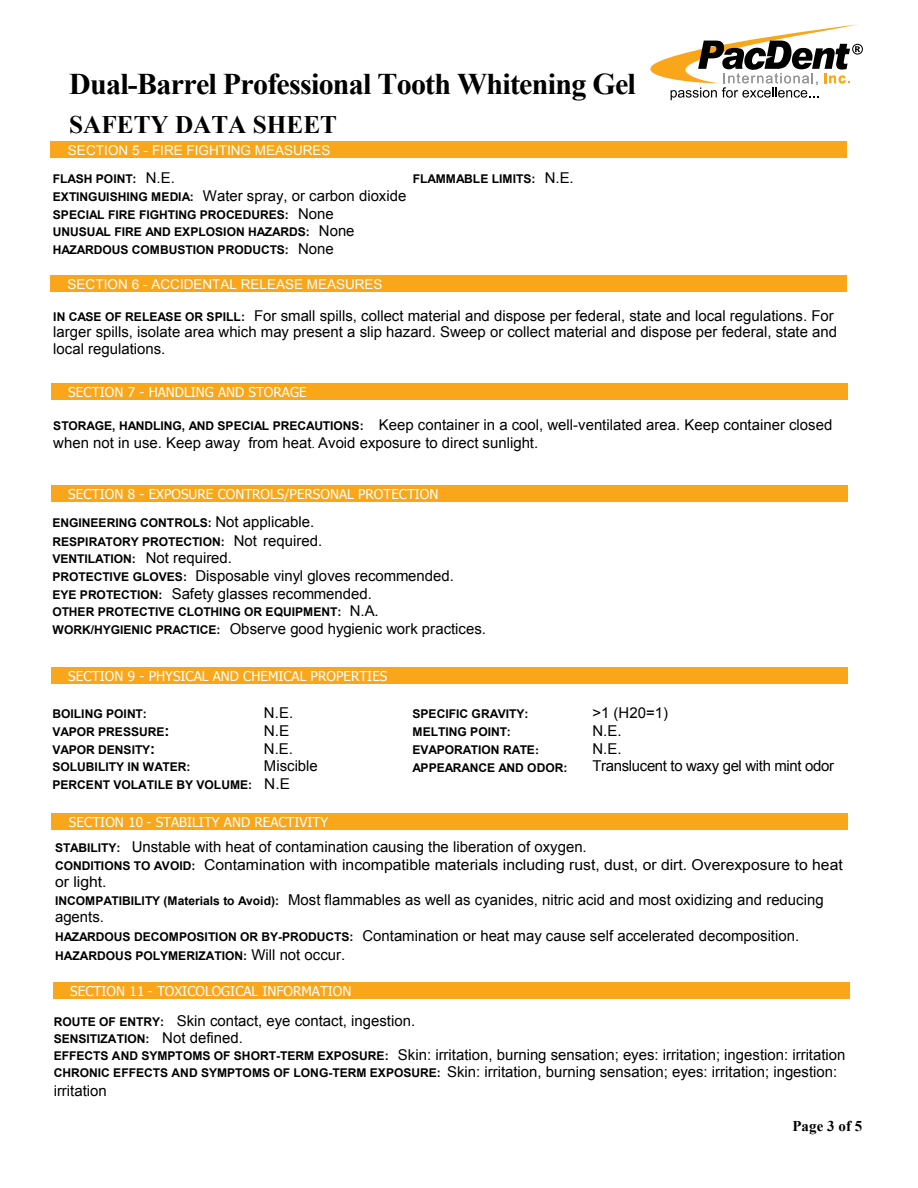
<style>
.page{position:relative;width:918px;height:1188px;background:#fff}
.page>*{position:absolute;margin:0;border:0;box-sizing:border-box;transform-origin:0 0}
.t1{font:700 30px "Times New Roman";letter-spacing:-.025em;color:#000}
.t2{font:700 25.2px "Times New Roman";color:#000}
.t3{font:15px/16.5px "Arial";color:#000}
.t4{font:15px "Arial";color:#000;scale:1.05 1}
.t5{font:15px "Arial";letter-spacing:-.025em;color:#000}
.t6{font:700 15px "Times New Roman";letter-spacing:.005em;color:#000}
.t7{font:13.5px "Tahoma";color:#fff}
.t8{font:13.5px "Arial";color:#fff}
.t9{font:700 12px/16.8px "Arial";color:#000}
.s1{font-weight:400;font-size:15px}
.s2{font-weight:700;font-size:12px}
.s3{font-family:"Adobe Song Std";font-weight:300}
.s4{font-size:15px}
.s5{font-family:"Times New Roman"}
</style>
<div class="page">
<svg style="left:650px;top:24px;width:213px;height:76px"></svg>
<div style="left:52px;top:813px;width:796px;height:17px;background:#f9a61b"></div>
<div style="left:53px;top:982px;width:796px;height:16px;background:#f9a61b"></div>
<div style="left:51px;top:485px;width:796px;height:16px;background:#faa61a"></div>
<div style="left:51px;top:383px;width:796px;height:17px;background:#faa61a"></div>
<div style="left:51px;top:142px;width:796px;height:16px;background:#f9a61b"></div>
<div style="left:50px;top:276px;width:797px;height:16px;background:#f9a61b"></div>
<div style="left:51px;top:668px;width:796px;height:16px;background:#faa61a"></div>
<p class="t1" style="left:69px;top:64px;width:568px">Dual-Barrel Professional Tooth Whitening Gel</p>
<p class="t2" style="left:69px;top:108px;width:269px">SAFETY DATA SHEET</p>
<p class="t8" style="left:68px;top:142px;width:264px">SECTION 5 - FIRE FIGHTING MEASURES</p>
<p class="t9" style="left:53px;top:171px;width:124px">FLASH POINT: <span class="s1">N.E.</span></p>
<p class="t9" style="left:413px;top:171px;width:162px">FLAMMABLE LIMITS: <span class="s1">N.E.</span></p>
<p class="t3" style="left:53px;top:188px;width:355px"><span class="s2">EXTINGUISHING MEDIA:</span> Water spray, or carbon dioxide</p>
<p class="t9" style="left:53px;top:206px;width:303px;line-height:17.4px">SPECIAL FIRE FIGHTING PROCEDURES: <span class="s1">None<br></span>UNUSUAL FIRE AND EXPLOSION HAZARDS: <span class="s1">None<br></span>HAZARDOUS COMBUSTION PRODUCTS: <span class="s1">None</span></p>
<p class="t8" style="left:67px;top:276px;width:317px">SECTION 6 - ACCIDENTAL RELEASE MEASURES</p>
<p class="t3" style="left:53px;top:308px;width:785px"><span class="s2">IN CASE OF RELEASE OR SPILL:</span> For small spills, collect material and dispose per federal, state and local regulations. For larger spills, isolate area which may present a slip hazard. Sweep or collect material and dispose per federal, state and local regulations.</p>
<p class="t7" style="left:68px;top:383px;width:240px">SECTION 7 - HANDLING AND STORAGE</p>
<p class="t3" style="left:61px;top:416px;width:772px"><span class="s2">TORAGE, HANDLING, AND SPECIAL PRECAUTIONS:</span> Keep container in a cool, well-ventilated area. Keep container closed</p>
<p class="t9" style="left:53px;top:417px;width:10px">S</p>
<p class="t3" style="left:53px;top:434px;width:486px">when not in use. Keep away from heat<span class="s3">.</span> Avoid exposure to direct sunlight.</p>
<p class="t7" style="left:68px;top:485px;width:372px">SECTION 8 - EXPOSURE CONTROLS/PERSONAL PROTECTION</p>
<p class="t9" style="left:52px;top:514px;width:272px;line-height:18.6px">ENGINEERING CONTROLS: <span class="s1">Not applicable.<br></span>RESPIRATORY PROTECTION: <span class="s1">Not required.</span></p>
<p class="t9" style="left:52px;top:551px;width:85px">VENTILATION:</p>
<p class="t3" style="left:52px;top:567px;width:403px;line-height:17.7px"><span class="s2">PROTECTIVE GLOVES:</span> Disposable vinyl gloves recommended.<br><span class="s2">EYE PROTECTION:</span> Safety glasses recommended.</p>
<p class="t9" style="left:52px;top:604px;width:328px">OTHER PROTECTIVE CLOTHING OR EQUIPMENT: <span class="s1">N.A.</span></p>
<p class="t3" style="left:52px;top:621px;width:435px"><span class="s2">WORK/HYGIENIC PRACTICE:</span> Observe good hygienic work practices.</p>
<p class="t3" style="left:146px;top:550px;width:88px">Not required.</p>
<p class="t7" style="left:68px;top:667px;width:321px">SECTION 9 - PHYSICAL AND CHEMICAL PROPERTIES</p>
<p class="t9" style="left:52px;top:705px;width:96px">BOILING POINT:</p>
<p class="t3" style="left:264px;top:704px;width:31px">N.E.</p>
<p class="t9" style="left:412px;top:705px;width:117px">SPECIFIC GRAVITY:</p>
<p class="t3" style="left:592px;top:704px;width:77px">&gt;1 (H20=1)</p>
<p class="t9" style="left:52px;top:723px;width:119px">VAPOR PRESSURE<span class="s4">:</span></p>
<p class="t3" style="left:264px;top:722px;width:27px">N.E</p>
<p class="t9" style="left:412px;top:723px;width:100px">MELTING POINT:</p>
<p class="t3" style="left:592px;top:722px;width:31px">N.E.</p>
<p class="t9" style="left:52px;top:741px;width:104px">VAPOR DENSITY<span class="s4">:</span></p>
<p class="t3" style="left:264px;top:740px;width:31px">N.E.</p>
<p class="t9" style="left:412px;top:741px;width:128px">EVAPORATION RATE<span class="s5">:</span></p>
<p class="t3" style="left:592px;top:740px;width:31px">N.E.</p>
<p class="t9" style="left:52px;top:759px;width:140px">SOLUBILITY IN WATER:</p>
<p class="t3" style="left:264px;top:758px;width:55px">Miscible</p>
<p class="t9" style="left:52px;top:777px;width:201px">PERCENT VOLATILE BY VOLUME:</p>
<p class="t9" style="left:412px;top:759px;width:156px">APPEARANCE AND ODOR:</p>
<p class="t5" style="left:592px;top:756px;width:243px">Translucent to waxy gel with mint odor</p>
<p class="t3" style="left:264px;top:776px;width:27px">N.E</p>
<p class="t7" style="left:69px;top:813px;width:261px">SECTION 10 - STABILITY AND REACTIVITY</p>
<p class="t3" style="left:132px;top:839px;width:457px">Unstable with heat of contamination causing the liberation of oxygen.</p>
<p class="t9" style="left:55px;top:840px;width:67px">STABILITY:</p>
<p class="t4" style="left:55px;top:855px;width:752px"><span class="s2">CONDITIONS TO AVOID:</span> Contamination with incompatible materials including rust, dust, or dirt. Overexposure to heat</p>
<p class="t3" style="left:55px;top:892px;width:770px"><span class="s2">INCOMPATIBILITY (Materials to Avoid):</span> Most flammables as well as cyanides, nitric acid and most oxidizing and reducing</p>
<p class="t3" style="left:55px;top:928px;width:746px"><span class="s2">HAZARDOUS DECOMPOSITION OR BY-PRODUCTS:</span> Contamination or heat may cause self accelerated decomposition.</p>
<p class="t4" style="left:55px;top:872px;width:51px">or light.</p>
<p class="t3" style="left:55px;top:908px;width:51px">agents.</p>
<p class="t9" style="left:55px;top:947px;width:292px">HAZARDOUS POLYMERIZATION: <span class="s1">Will not occur.</span></p>
<p class="t7" style="left:70px;top:982px;width:283px">SECTION 11 - TOXICOLOGICAL INFORMATION</p>
<p class="t3" style="left:54px;top:1013px;width:363px"><span class="s2">ROUTE OF ENTRY:</span> Skin contact, eye contact, ingestion.</p>
<p class="t9" style="left:54px;top:1031px;width:389px">SENSITIZATION: <span class="s1">Not defined.<br></span>EFFECTS AND SYMPTOMS OF SHORT-TERM EXPOSURE:<br>CHRONIC EFFECTS AND SYMPTOMS OF LONG-TERM EXPOSURE:</p>
<p class="t3" style="left:447px;top:1046px;width:400px;line-height:17px;text-indent:-49px">Skin: irritation, burning sensation; eyes: irritation; ingestion: irritation<br>Skin: irritation, burning sensation; eyes: irritation; ingestion:</p>
<p class="t3" style="left:54px;top:1082px;width:55px">irritation</p>
<p class="t6" style="left:792px;top:1116px;width:71px">Page 3 of 5</p>
</div>
